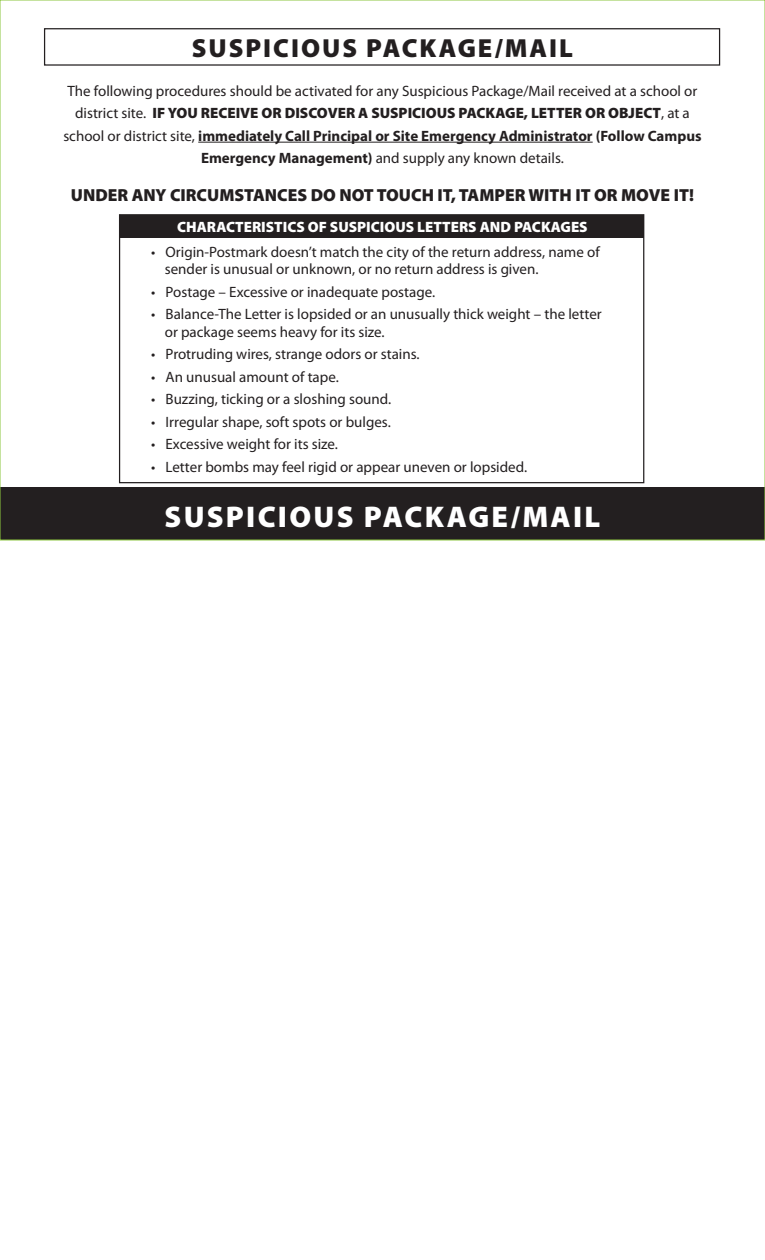
<style>
.page{position:relative;width:765px;height:1260px;background:#fff}
.page>*{position:absolute;margin:0;border:0;box-sizing:border-box;transform-origin:0 0}
.t1{font:900 30px "Myriad Pro";letter-spacing:.075em;color:#fff}
.t2{font:900 26.25px "Myriad Pro";letter-spacing:.075em;color:#231f20}
.t3{font:900 17.5px "Myriad Pro";color:#231f20}
.t4{font:15px/22.5px "Myriad Pro";color:#231f20}
.t5{font:900 15px "Myriad Pro";color:#fff}
.s1{font-weight:900}
.s2{font-weight:700}
</style>
<div class="page">
<div style="left:120px;top:215px;width:524px;height:23px;background:#231f20"></div>
<div style="left:0;top:488px;width:765px;height:52px;background:#231f20"></div>
<hr style="left:198px;top:142px;width:395px;height:1px;background:#231f20">
<div style="left:44px;top:28px;width:676px;height:38px;border:1px solid #231f20"></div>
<h2 class="t2" style="left:192px;top:31px;width:383px">SUSPICIOUS PACKAGE/MAIL</h2>
<p class="t4" style="left:63px;top:79px;width:640px;text-align:center">The following procedures should be activated for any Suspicious Package/Mail received at a school or district site. <span class="s1">IF YOU RECEIVE OR DISCOVER A SUSPICIOUS PACKAGE, LETTER OR OBJECT</span>, at a school or district site, <span class="s2">immediately Call Principal or Site Emergency Administrator (Follow Campus Emergency Management)</span> and supply any known details.</p>
<p class="t3" style="left:71px;top:183px;width:625px">UNDER ANY CIRCUMSTANCES DO NOT TOUCH IT, TAMPER WITH IT OR MOVE IT!</p>
<p class="t5" style="left:177px;top:217px;width:412px">CHARACTERISTICS OF SUSPICIOUS LETTERS AND PACKAGES</p>
<p class="t4" style="left:165px;top:243px;width:436px;line-height:17.5px;text-indent:-14px">• Origin-Postmark doesn’t match the city of the return address, name of sender is unusual or unknown, or no return address is given.</p>
<p class="t4" style="left:151px;top:280px;width:286px">• Postage – Excessive or inadequate postage.</p>
<p class="t4" style="left:165px;top:305px;width:438px;line-height:17.5px;text-indent:-14px">• Balance-The Letter is lopsided or an unusually thick weight – the letter or package seems heavy for its size.</p>
<p class="t4" style="left:151px;top:343px;width:270px">• Protruding wires, strange odors or stains.</p>
<p class="t4" style="left:151px;top:365px;width:189px">• An unusual amount of tape.</p>
<p class="t4" style="left:151px;top:388px;width:242px">• Buzzing, ticking or a sloshing sound.</p>
<p class="t4" style="left:151px;top:410px;width:241px">• Irregular shape, soft spots or bulges.</p>
<p class="t4" style="left:151px;top:433px;width:188px">• Excessive weight for its size.</p>
<p class="t4" style="left:151px;top:455px;width:378px">• Letter bombs may feel rigid or appear uneven or lopsided.</p>
<h1 class="t1" style="left:165px;top:497px;width:437px">SUSPICIOUS PACKAGE/MAIL</h1>
</div>
